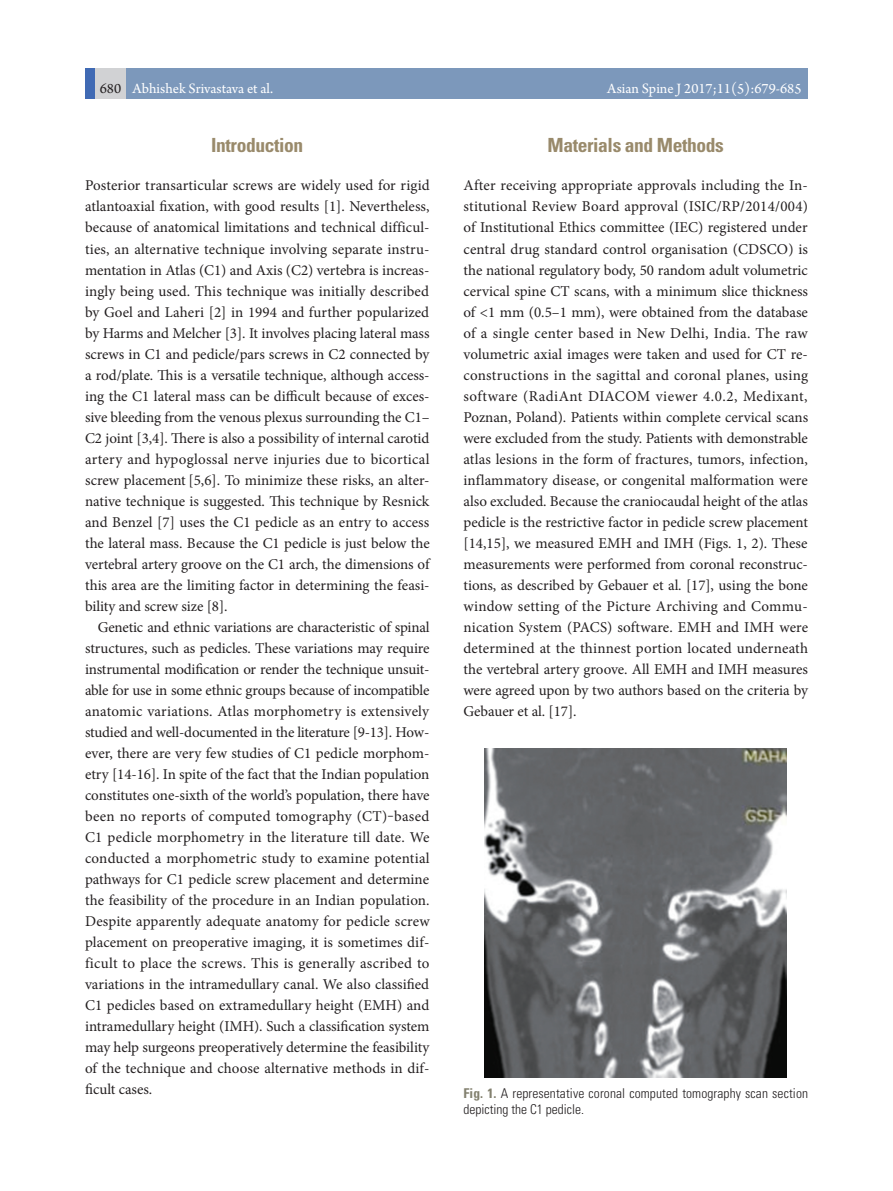
<style>
.page{position:relative;width:893px;height:1191px;background:#fff}
.page>*{position:absolute;margin:0;border:0;box-sizing:border-box;transform-origin:0 0}
.본문_대제목{font:700 condensed 19.5px "Univers LT Std";letter-spacing:-.02em;color:#998a6b}
.본문_내용_첫문단{font:15px/21px "Minion Pro";letter-spacing:-.005em;color:#231f20;text-align:justify}
.본문_내용{font:15px/21px "Minion Pro";letter-spacing:.005em;color:#231f20;text-align:justify}
.t1{font:15px "Arno Pro";color:#fff}
.t2{font:15px "Arno Pro";color:#231f20}
.표_그림설명{font:300 condensed 13.5px/16.2px "Univers LT Std";letter-spacing:.01em;color:#231f20}
.s1{font-weight:700;color:#82806e}
</style>
<div class="page">
<div style="left:85px;top:68px;width:58px;height:31px;background:#d1d2d4"></div>
<div style="left:126px;top:68px;width:682px;height:31px;background:#7c98bb"></div>
<div style="left:85px;top:68px;width:10px;height:31px;background:#406ab4"></div>
<img style="left:485px;top:748px;width:302px;height:329px">
<p class="t2" style="left:100px;top:80px;width:23px">680</p>
<p class="t1" style="left:133px;top:80px;width:142px">Abhishek Srivastava et al.</p>
<p class="t1" style="left:607px;top:80px;width:196px">Asian Spine J 2017;11(5):679-685</p>
<p class="본문_대제목" style="left:211px;top:133px;width:94px">Introduction</p>
<p class="본문_내용_첫문단" style="left:85px;top:175px;width:346px">Posterior transarticular screws are widely used for rigid atlantoaxial fixation, with good results [1]. Nevertheless, because of anatomical limitations and technical difficul&shy;ties, an alternative technique involving separate instru&shy;mentation in Atlas (C1) and Axis (C2) vertebra is increas&shy;ingly being used. This technique was initially described by Goel and Laheri [2] in 1994 and further popularized by Harms and Melcher [3]. It involves placing lateral mass screws in C1 and pedicle/pars screws in C2 connected by a rod/plate. This is a versatile technique, although access&shy;ing the C1 lateral mass can be difficult because of exces&shy;sive bleeding from the venous plexus surrounding the C1– C2 joint [3,4]. There is also a possibility of internal carotid artery and hypoglossal nerve injuries due to bicortical screw placement [5,6]. To minimize these risks, an alter&shy;native technique is suggested. This technique by Resnick and Benzel [7] uses the C1 pedicle as an entry to access the lateral mass. Because the C1 pedicle is just below the vertebral artery groove on the C1 arch, the dimensions of this area are the limiting factor in determining the feasi&shy;bility and screw size [8].</p>
<p class="본문_내용" style="left:85px;top:616px;width:346px;text-indent:13px">Genetic and ethnic variations are characteristic of spinal structures, such as pedicles. These variations may require instrumental modification or render the technique unsuit&shy;able for use in some ethnic groups because of incompatible anatomic variations. Atlas morphometry is extensively studied and well-documented in the literature [9-13]. How&shy;ever, there are very few studies of C1 pedicle morphom&shy;etry [14-16]. In spite of the fact that the Indian population constitutes one-sixth of the world’s population, there have been no reports of computed tomography (CT)‒based C1 pedicle morphometry in the literature till date. We conducted a morphometric study to examine potential pathways for C1 pedicle screw placement and determine the feasibility of the procedure in an Indian population.<br>Despite apparently adequate anatomy for pedicle screw placement on preoperative imaging, it is sometimes dif&shy;ficult to place the screws. This is generally ascribed to variations in the intramedullary canal. We also classified C1 pedicles based on extramedullary height (EMH) and intramedullary height (IMH). Such a classification system may help surgeons preoperatively determine the feasibility of the technique and choose alternative methods in dif&shy;ficult cases.</p>
<p class="본문_대제목" style="left:548px;top:133px;width:178px">Materials and Methods</p>
<p class="본문_내용_첫문단" style="left:463px;top:175px;width:346px">After receiving appropriate approvals including the In&shy;stitutional Review Board approval (ISIC/RP/2014/004) of Institutional Ethics committee (IEC) registered under central drug standard control organisation (CDSCO) is the national regulatory body, 50 random adult volumetric cervical spine CT scans, with a minimum slice thickness of &lt;1 mm (0.5–1 mm), were obtained from the database of a single center based in New Delhi, India. The raw volumetric axial images were taken and used for CT re&shy;constructions in the sagittal and coronal planes, using software (RadiAnt DIACOM viewer 4.0.2, Medixant, Poznan, Poland). Patients within complete cervical scans were excluded from the study. Patients with demonstrable atlas lesions in the form of fractures, tumors, infection, inflammatory disease, or congenital malformation were also excluded. Because the craniocaudal height of the atlas pedicle is the restrictive factor in pedicle screw placement [14,15], we measured EMH and IMH (Figs. 1, 2). These measurements were performed from coronal reconstruc&shy;tions, as described by Gebauer et al. [17], using the bone window setting of the Picture Archiving and Commu&shy;nication System (PACS) software. EMH and IMH were determined at the thinnest portion located underneath the vertebral artery groove. All EMH and IMH measures were agreed upon by two authors based on the criteria by Gebauer et al. [17].</p>
<p class="표_그림설명" style="left:463px;top:1085px;width:346px"><span class="s1">Fig. 1.</span> A representative coronal computed tomography scan section depicting the C1 pedicle.</p>
</div>
